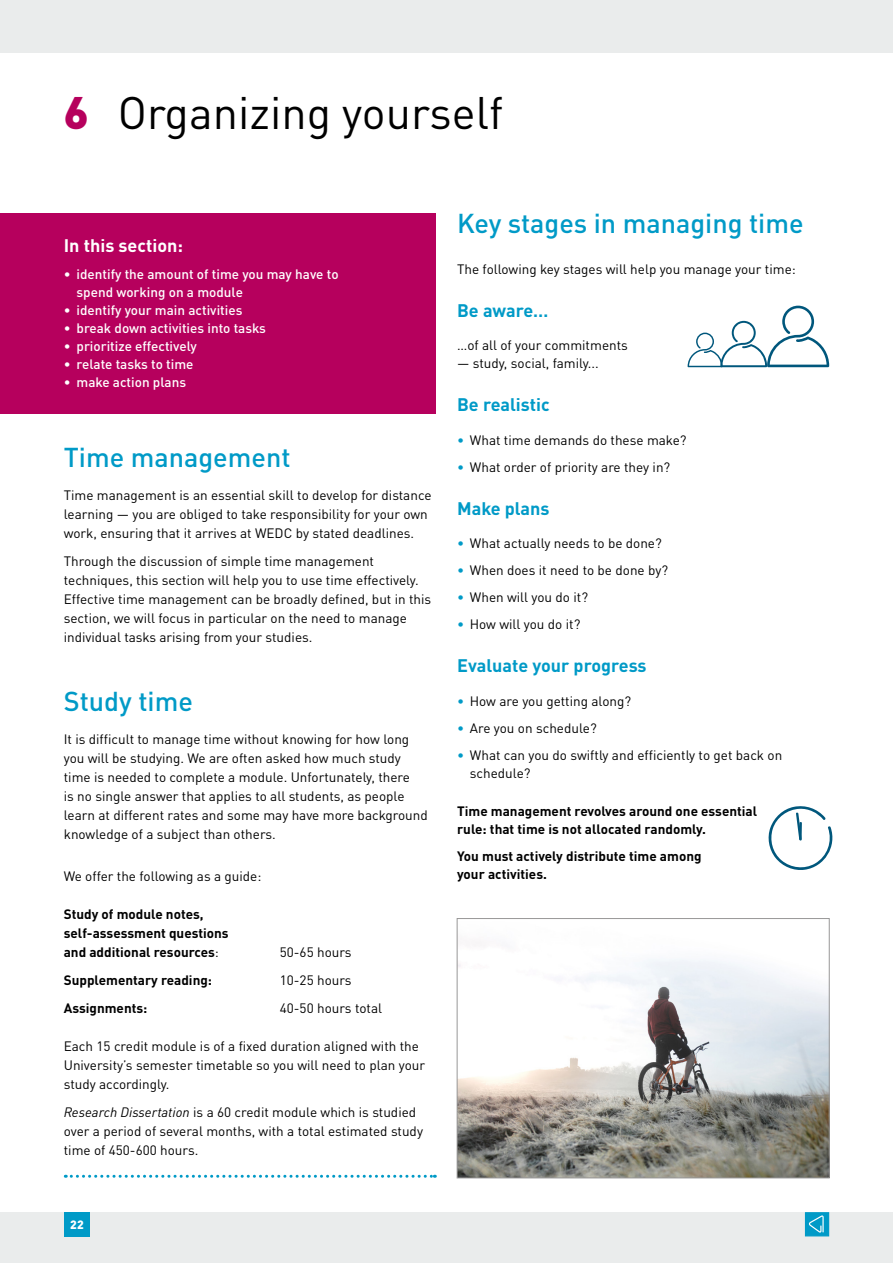
<style>
.page{position:relative;width:893px;height:1263px;background:#fff}
.page>*{position:absolute;margin:0;border:0;box-sizing:border-box;transform-origin:0 0}
.t1{font:45px "DINOT";color:#000}
.t2{font:500 27px "DINOT";color:#009ac7}
.t3{font:700 18px "DINOT";color:#009ac7}
.t4{font:700 18px "DINOT";color:#fff}
.t5{font:13.5px/19px "DINOT";color:#000}
.t6{font:700 13.5px/19px "DINOT";color:#000}
.t7{font:500 13.5px/18px "DINOT";color:#fff}
.t8{font:900 12px "DINOT";color:#fff}
.s1{font-weight:900;color:#b6005d}
.s2{font-weight:400}
.s3{font-style:italic}
.s4{color:#009ac7}
</style>
<div class="page">
<div style="left:0;top:1212px;width:893px;height:51px;background:#eaecec"></div>
<div style="left:0;top:0;width:893px;height:53px;background:#eaecec"></div>
<div style="left:64px;top:1212px;width:26px;height:25px;background:#009ac7"></div>
<div style="left:805px;top:1212px;width:24px;height:24px;background:#009ac7;border:1px solid #009ac7"></div>
<svg style="left:809px;top:1215px;width:15px;height:18px"></svg>
<svg style="left:65px;top:1175px;width:370px;height:3px"></svg>
<img style="left:459px;top:959px;width:369px;height:217px">
<div style="left:457px;top:918px;width:373px;height:260px;border:1px solid #989797"></div>
<div style="left:0;top:213px;width:436px;height:201px;background:#b6005d"></div>
<svg style="left:768px;top:806px;width:65px;height:64px"></svg>
<svg style="left:688px;top:306px;width:141px;height:61px"></svg>
<h1 class="t1" style="left:64px;top:84px;width:441px"><span class="s1">6</span> Organizing yourself</h1>
<h3 class="t4" style="left:64px;top:234px;width:121px">In this section:</h3>
<p class="t7" style="left:77px;top:265px;width:264px;text-indent:-13px">• identify the amount of time you may have to spend working on a module</p>
<p class="t7" style="left:64px;top:301px;width:180px">• identify your main activities</p>
<p class="t7" style="left:64px;top:319px;width:204px">• break down activities into tasks</p>
<p class="t7" style="left:64px;top:337px;width:135px">• prioritize effectively</p>
<p class="t7" style="left:64px;top:355px;width:131px">• relate tasks to time</p>
<p class="t7" style="left:64px;top:373px;width:124px">• make action plans</p>
<h2 class="t2" style="left:64px;top:440px;width:228px">Time management</h2>
<p class="t5" style="left:64px;top:485px;width:369px">Time management is an essential skill to develop for distance learning — you are obliged to take responsibility for your own work, ensuring that it arrives at WEDC by stated deadlines.</p>
<p class="t5" style="left:64px;top:551px;width:369px">Through the discussion of simple time management techniques, this section will help you to use time effectively.<br>Effective time management can be broadly defined, but in this section, we will focus in particular on the need to manage individual tasks arising from your studies.</p>
<h2 class="t2" style="left:64px;top:684px;width:131px">Study time</h2>
<p class="t5" style="left:64px;top:729px;width:365px">It is difficult to manage time without knowing for how long you will be studying. We are often asked how much study time is needed to complete a module. Unfortunately, there<br>is no single answer that applies to all students, as people learn at different rates and some may have more background knowledge of a subject than others.</p>
<p class="t5" style="left:64px;top:866px;width:199px">We offer the following as a guide:</p>
<p class="t6" style="left:64px;top:904px;width:166px">Study of module notes, self-assessment questions and additional resources<span class="s2">:</span></p>
<p class="t5" style="left:280px;top:942px;width:73px">50-65 hours</p>
<p class="t6" style="left:64px;top:970px;width:150px">Supplementary reading:</p>
<p class="t5" style="left:280px;top:970px;width:73px">10-25 hours</p>
<p class="t6" style="left:64px;top:998px;width:85px">Assignments:</p>
<p class="t5" style="left:280px;top:998px;width:104px">40-50 hours total</p>
<p class="t5" style="left:64px;top:1036px;width:363px">Each 15 credit module is of a fixed duration aligned with the<br>University’s semester timetable so you will need to plan your study accordingly.</p>
<p class="t5" style="left:64px;top:1102px;width:361px"><span class="s3">Research Dissertation</span> is a 60 credit module which is studied over a period of several months, with a total estimated study time of 450-600 hours.</p>
<p class="t8" style="left:70px;top:1217px;width:15px">22</p>
<h2 class="t2" style="left:457px;top:206px;width:348px">Key stages in managing time</h2>
<p class="t5" style="left:457px;top:259px;width:340px">The following key stages will help you manage your time:</p>
<h3 class="t3" style="left:457px;top:298px;width:93px">Be aware…</h3>
<p class="t5" style="left:457px;top:336px;width:172px">…of all of your commitments</p>
<p class="t5" style="left:457px;top:354px;width:143px">— study, social, family...</p>
<h3 class="t3" style="left:457px;top:393px;width:94px">Be realistic</h3>
<p class="t5" style="left:457px;top:430px;width:231px"><span class="s4">•</span> What time demands do these make?</p>
<p class="t5" style="left:457px;top:457px;width:215px"><span class="s4">•</span> What order of priority are they in?</p>
<h3 class="t3" style="left:457px;top:496px;width:94px">Make plans</h3>
<p class="t5" style="left:457px;top:534px;width:206px"><span class="s4">•</span> What actually needs to be done?</p>
<p class="t5" style="left:457px;top:561px;width:213px"><span class="s4">•</span> When does it need to be done by?</p>
<p class="t5" style="left:457px;top:588px;width:132px"><span class="s4">•</span> When will you do it?</p>
<p class="t5" style="left:457px;top:615px;width:125px"><span class="s4">•</span> How will you do it?</p>
<h3 class="t3" style="left:457px;top:654px;width:191px">Evaluate your progress</h3>
<p class="t5" style="left:457px;top:691px;width:176px"><span class="s4">•</span> How are you getting along?</p>
<p class="t5" style="left:457px;top:718px;width:141px"><span class="s4">•</span> Are you on schedule?</p>
<p class="t5" style="left:470px;top:746px;width:314px;line-height:18px;text-indent:-13px"><span class="s4">•</span> What can you do swiftly and efficiently to get back on schedule?</p>
<p class="t6" style="left:457px;top:802px;width:302px;line-height:18px">Time management revolves around one essential rule: that time is not allocated randomly.</p>
<p class="t6" style="left:457px;top:847px;width:246px;line-height:18px">You must actively distribute time among your activities.</p>
</div>
